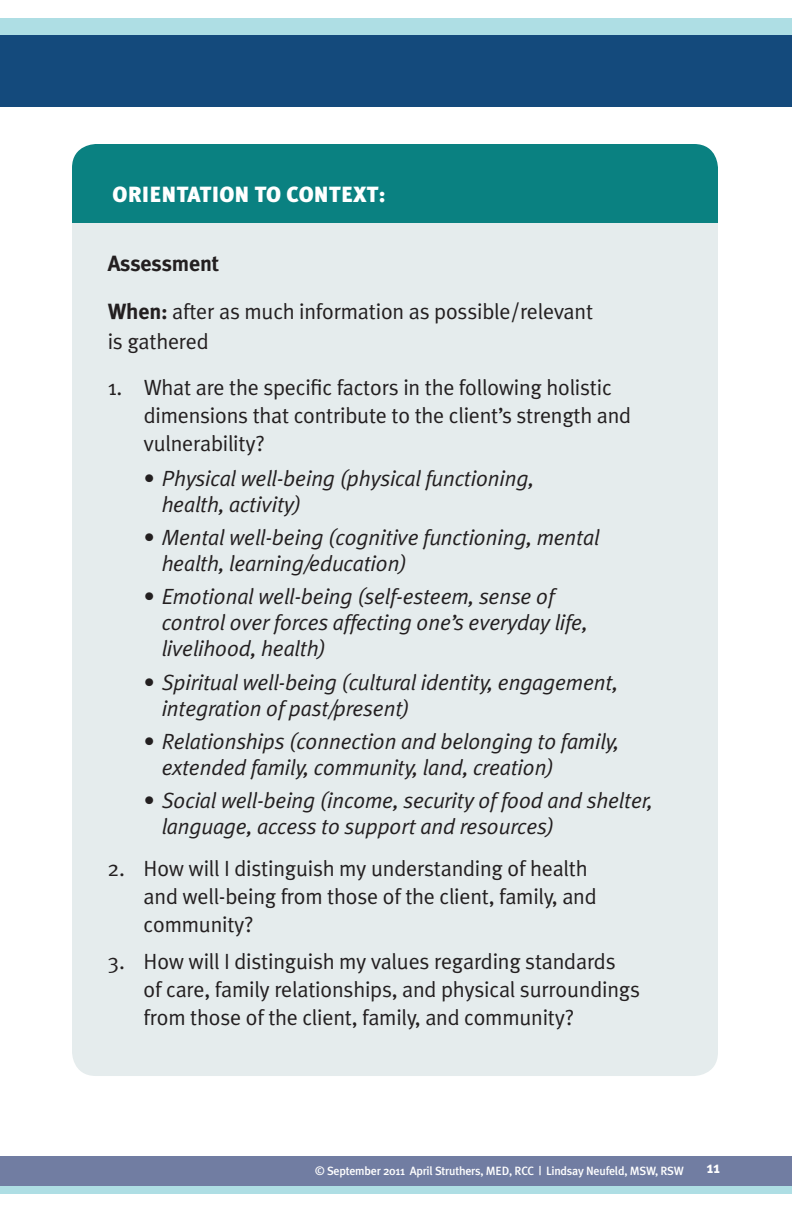
<style>
.page{position:relative;width:792px;height:1224px;background:#fff}
.page>*{position:absolute;margin:0;border:0;box-sizing:border-box;transform-origin:0 0}
.t1{font:italic 22px/26px "Meta Plus Normal";letter-spacing:-.01em;color:#231f20}
.t2{font:22px/28px "Meta Plus Normal";letter-spacing:-.01em;color:#231f20}
.t3{font:900 22px "Meta Plus";letter-spacing:.01em;color:#fff}
.t4{font:700 22px "Meta Plus";letter-spacing:-.01em;color:#231f20}
.t5{font:700 16px "Meta Plus";color:#fff}
.t6{font:500 12px "Meta Plus";letter-spacing:-.02em;color:#fff}
.s1{font-family:"Meta Plus";font-weight:700}
.s2{font-style:normal}
</style>
<div class="page">
<div style="left:0;top:35px;width:792px;height:72px;background:#144a7c"></div>
<div style="left:0;top:18px;width:792px;height:17px;background:#aedee4"></div>
<div style="left:0;top:1156px;width:792px;height:30px;background:#717da2"></div>
<div style="left:0;top:1186px;width:792px;height:8px;background:#aedee4"></div>
<div style="left:72px;top:187px;width:646px;height:889px;background:#e5eced;border-radius:24px"></div>
<div style="left:72px;top:144px;width:646px;height:79px;background:#0a8181;border-radius:24px"></div>
<p class="t3" style="left:113px;top:182px;width:274px">ORI ENTATION TO CONTEXT:</p>
<p class="t4" style="left:108px;top:251px;width:113px">Assessment</p>
<p class="t2" style="left:108px;top:296px;width:487px;line-height:30px"><span class="s1">When:</span> after as much information as possible/relevant is gathered</p>
<p class="t2" style="left:144px;top:373px;width:489px;text-indent:-36px">1. What are the specific factors in the following holistic dimensions that contribute to the client’s strength and vulnerability?</p>
<p class="t1" style="left:162px;top:465px;width:374px;text-indent:-18px"><span class="s2">•</span> Physical well-being (physical functioning, health, activity)</p>
<p class="t1" style="left:162px;top:524px;width:439px;text-indent:-18px"><span class="s2">•</span> Mental well-being (cognitive functioning, mental health, learning/education)</p>
<p class="t1" style="left:162px;top:584px;width:428px;text-indent:-18px"><span class="s2">•</span> Emotional well-being (self-esteem, sense of control over forces affecting one’s everyday life, livelihood, health)</p>
<p class="t1" style="left:162px;top:669px;width:458px;text-indent:-18px"><span class="s2">•</span> Spiritual well-being (cultural identity, engagement, integration of past/present)</p>
<p class="t1" style="left:162px;top:728px;width:459px;text-indent:-18px"><span class="s2">•</span> Relationships (connection and belonging to family, extended family, community, land, creation)</p>
<p class="t1" style="left:162px;top:787px;width:493px;text-indent:-18px"><span class="s2">•</span> Social well-being (income, security of food and shelter, language, access to support and resources)</p>
<p class="t2" style="left:144px;top:855px;width:455px;text-indent:-36px">2. How will I distinguish my understanding of health and well-being from those of the client, family, and community?</p>
<p class="t2" style="left:144px;top:948px;width:498px;text-indent:-36px">3. How will I distinguish my values regarding standards<br>of care, family relationships, and physical surroundings from those of the client, family, and community?</p>
<p class="t6" style="left:315px;top:1164px;width:370px">© September 2011 April Struthers, MED, RCC | Lindsay Neufeld, MSW, RSW</p>
<p class="t5" style="left:707px;top:1158px;width:15px">11</p>
</div>
